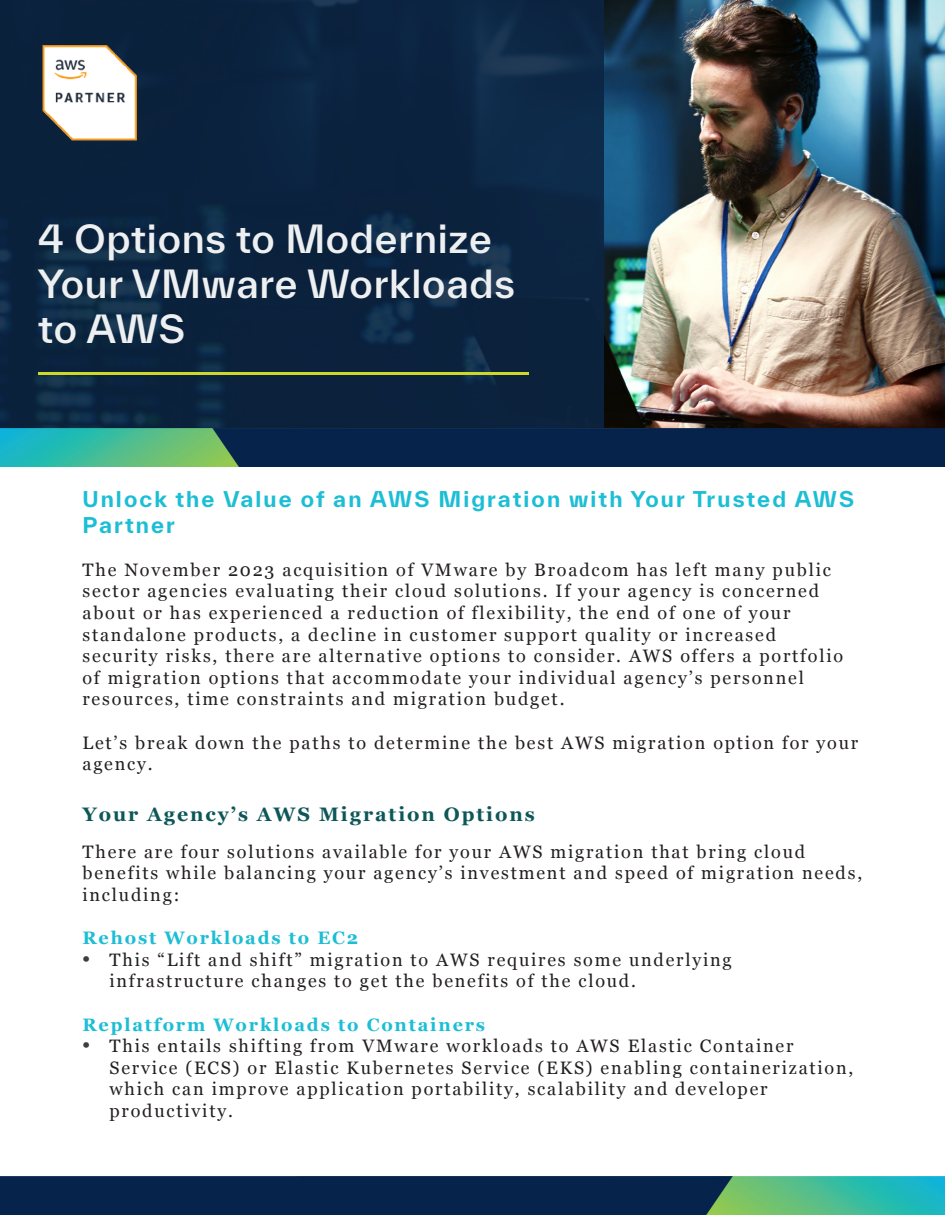
<style>
.page{position:relative;width:945px;height:1215px;background:#fff}
.page>*{position:absolute;margin:0;border:0;box-sizing:border-box;transform-origin:0 0}
.Text_Left{font:500 37.5px "TWK Everett";letter-spacing:.02em;color:#edeff0}
.Text_Left-2{font:700 21px/25.2px "TWK Everett";letter-spacing:.1em;color:#1cbed5}
.Text_Left-3{font:700 19.5px "Georgia";letter-spacing:.1em;color:#0e5759}
.Text_Left-4{font:18px/21.6px "Georgia";letter-spacing:.1em;color:#231f20}
.Text_Left-5{font:700 18px "Georgia";letter-spacing:.1em;color:#1cbed5}
.s1{font-family:"Myriad Pro";font-size:27px;color:#3e3e3f}
</style>
<div class="page">
<img style="left:604px;top:0;width:341px;height:428px">
<div style="left:0;top:0;width:604px;height:466px;background:#0c2543"></div>
<hr style="left:38px;top:372px;width:491px;height:3px;background:#cdd929">
<img style="left:0;top:1177px;width:945px;height:38px">
<img style="left:1px;top:428px;width:944px;height:38px">
<img style="left:42px;top:46px;width:95px;height:95px">
<p class="Text_Left" style="left:38px;top:212px;width:455px">4 Options to Modernize</p>
<p class="Text_Left" style="left:38px;top:257px;width:478px">Your VMware Workloads</p>
<p class="Text_Left" style="left:38px;top:302px;width:149px">to AWS</p>
<p class="Text_Left-2" style="left:82px;top:487px;width:773px">Unlock the Value of an AWS Migration with Your Trusted AWS<br>Partner</p>
<p class="Text_Left-4" style="left:82px;top:558px;width:762px">The November 2023 acquisition of VMware by Broadcom has left many public sector agencies evaluating their cloud solutions. If your agency is concerned about or has experienced a reduction of flexibility, the end of one of your standalone products, a decline in customer support quality or increased security risks, there are alternative options to consider. AWS offers a portfolio of migration options that accommodate your individual agency’s personnel resources, time constraints and migration budget.</p>
<p class="Text_Left-4" style="left:82px;top:731px;width:777px">Let’s break down the paths to determine the best AWS migration option for your agency.</p>
<p class="Text_Left-3" style="left:82px;top:800px;width:454px">Your Agency’s AWS Migration Options</p>
<p class="Text_Left-4" style="left:82px;top:840px;width:781px">There are four solutions available for your AWS migration that bring cloud benefits while balancing your agency’s investment and speed of migration needs, including:</p>
<p class="Text_Left-5" style="left:82px;top:924px;width:277px">Rehost Workloads to EC2</p>
<p class="Text_Left-4" style="left:109px;top:948px;width:624px;text-indent:-27px"><span class="s1">•</span> This “Lift and shift” migration to AWS requires some underlying infrastructure changes to get the benefits of the cloud.</p>
<p class="Text_Left-5" style="left:82px;top:1011px;width:404px">Replatform Workloads to Containers</p>
<p class="Text_Left-4" style="left:109px;top:1035px;width:745px;text-indent:-27px"><span class="s1">•</span> This entails shifting from VMware workloads to AWS Elastic Container Service (ECS) or Elastic Kubernetes Service (EKS) enabling containerization, which can improve application portability, scalability and developer productivity.</p>
</div>
